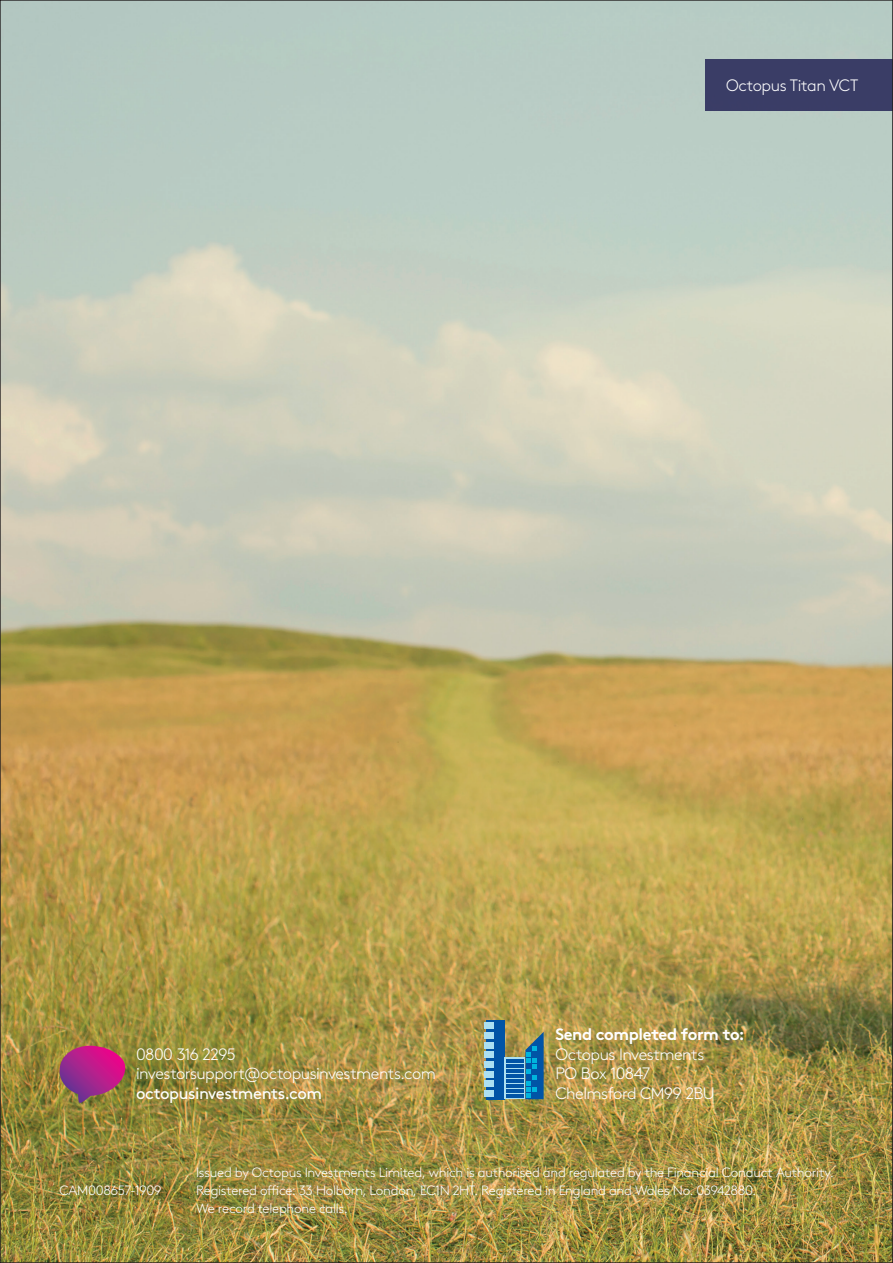
<style>
.page{position:relative;width:893px;height:1263px;background:#fff}
.page>*{position:absolute;margin:0;border:0;box-sizing:border-box;transform-origin:0 0}
.Body_text{font:300 16.5px/19.8px "Brown";letter-spacing:-.03em;color:#fff}
.Body_text-2{font:16.5px "Brown";letter-spacing:-.025em;color:#fff}
.Body_text-3{font:700 16.5px "Brown";letter-spacing:-.025em;color:#fff}
.Body_text-4{font:300 16.5px "Brown";letter-spacing:-.05em;color:#fff}
.oct_form_body{font:300 13.5px/18px "Brown";letter-spacing:-.025em;color:#fff}
</style>
<div class="page">
<img style="left:2px;top:2px;width:889px;height:1259px">
<div style="left:486px;top:1020px;width:18px;height:79px;background:#0154a6"></div>
<svg style="left:504px;top:1057px;width:21px;height:42px"></svg>
<hr style="left:506px;top:1059px;width:18px;height:3px;background:#0154a6">
<hr style="left:506px;top:1094px;width:18px;height:3px;background:#0154a6">
<hr style="left:506px;top:1089px;width:18px;height:3px;background:#0154a6">
<hr style="left:506px;top:1084px;width:18px;height:3px;background:#0154a6">
<hr style="left:506px;top:1079px;width:18px;height:3px;background:#0154a6">
<hr style="left:506px;top:1074px;width:18px;height:3px;background:#0154a6">
<hr style="left:506px;top:1069px;width:18px;height:3px;background:#0154a6">
<hr style="left:506px;top:1064px;width:18px;height:3px;background:#0154a6">
<svg style="left:525px;top:1032px;width:19px;height:67px"></svg>
<div style="left:485px;top:1090px;width:9px;height:7px;background:#ace0f2"></div>
<div style="left:485px;top:1080px;width:9px;height:7px;background:#ace0f2"></div>
<div style="left:485px;top:1071px;width:9px;height:6px;background:#ace0f2"></div>
<div style="left:485px;top:1061px;width:9px;height:7px;background:#ace0f2"></div>
<div style="left:485px;top:1051px;width:9px;height:7px;background:#ace0f2"></div>
<div style="left:485px;top:1042px;width:9px;height:6px;background:#ace0f2"></div>
<div style="left:485px;top:1032px;width:9px;height:7px;background:#ace0f2"></div>
<div style="left:485px;top:1023px;width:9px;height:6px;background:#ace0f2"></div>
<svg style="left:60px;top:1046px;width:70px;height:57px;background:#a4426f"></svg>
<div style="left:705px;top:60px;width:188px;height:51px;background:#3a3d66"></div>
<svg style="left:892px;top:0;width:1px;height:1263px"></svg>
<p class="Body_text" style="left:726px;top:74px;width:133px">Octopus Titan VCT</p>
<p class="Body_text-4" style="left:136px;top:1042px;width:101px">0800 316 2295</p>
<p class="Body_text" style="left:136px;top:1063px;width:301px">investorsupport@octopusinvestments.com</p>
<p class="Body_text-2" style="left:136px;top:1081px;width:187px">octopusinvestments.com</p>
<p class="Body_text-3" style="left:555px;top:1021px;width:191px">Send completed form to:</p>
<p class="Body_text" style="left:555px;top:1043px;width:150px">Octopus Investments<br>PO Box 10847</p>
<p class="Body_text" style="left:555px;top:1082px;width:161px">Chelmsford CM99 2BU</p>
<p class="oct_form_body" style="left:196px;top:1162px;width:639px">Issued by Octopus Investments Limited, which is authorised and regulated by the Financial Conduct Authority.</p>
<p class="oct_form_body" style="left:60px;top:1180px;width:104px">CAM008657-1909</p>
<p class="oct_form_body" style="left:196px;top:1180px;width:562px">Registered office: 33 Holborn, London, EC1N 2HT. Registered in England and Wales No. 03942880.<br>We record telephone calls.</p>
</div>
